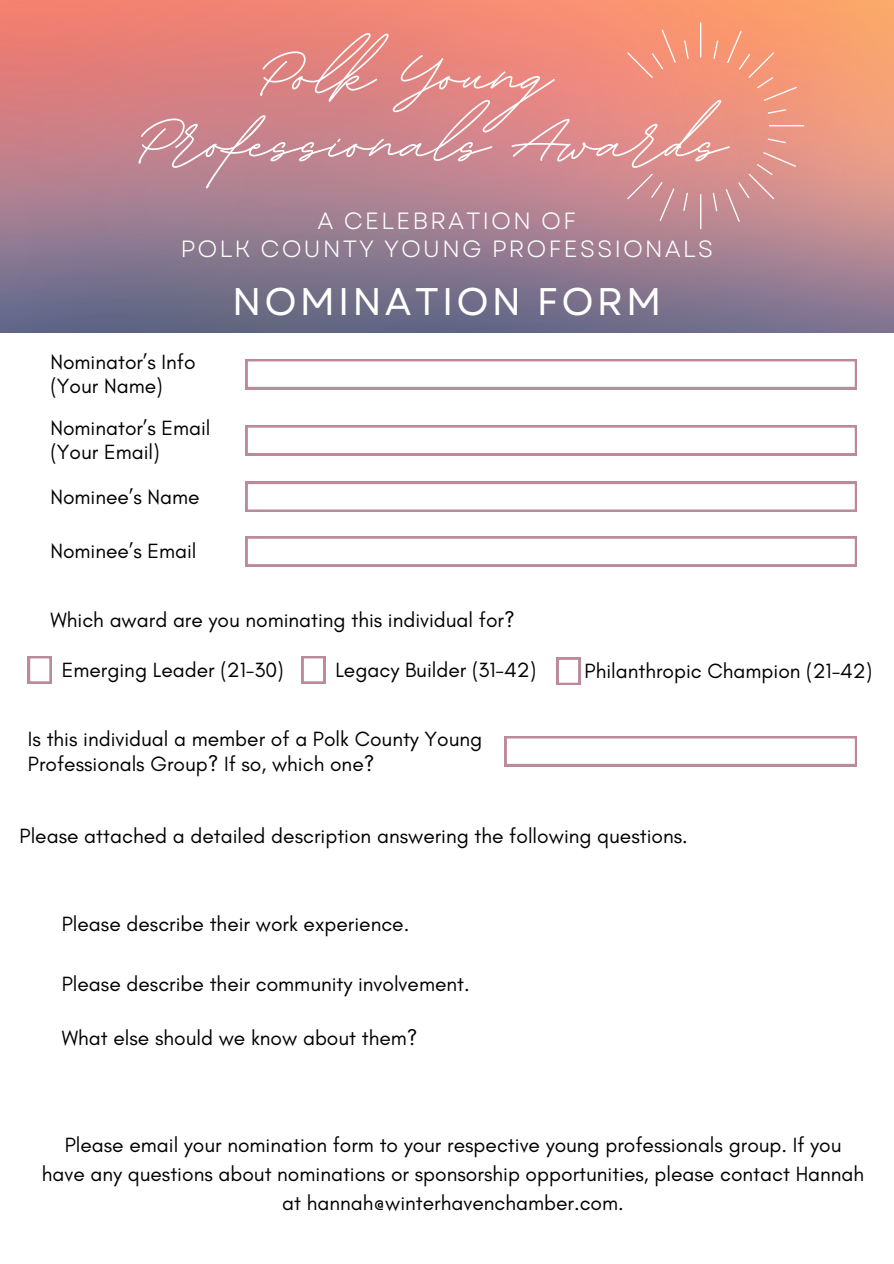
<style>
.page{position:relative;width:894px;height:1264px;background:#fff}
.page>*{position:absolute;margin:0;border:0;box-sizing:border-box;transform-origin:0 0}
.t1{font:700 108.75px "BD Script";color:#fff}
.t2{font:700 107.25px "BD Script";color:#fff}
.t3{font:38.55px "Garet";letter-spacing:.08em;color:#fff}
.t4{font:23.4px/27.2px "Garet";letter-spacing:.08em;color:#fff;text-align:center}
.t5{font:21px/24.8px "Glacial Indifference";color:#000}
</style>
<div class="page">
<img style="left:0;top:0;width:893px;height:332px">
<svg style="left:245px;top:359px;width:611px;height:30px"></svg>
<svg style="left:245px;top:425px;width:611px;height:30px"></svg>
<svg style="left:245px;top:482px;width:611px;height:29px"></svg>
<svg style="left:245px;top:536px;width:611px;height:30px"></svg>
<svg style="left:28px;top:656px;width:24px;height:27px"></svg>
<svg style="left:301px;top:656px;width:24px;height:27px"></svg>
<div style="left:556px;top:657px;width:24px;height:28px;background:#bb8b9d"></div>
<svg style="left:559px;top:659px;width:19px;height:24px"></svg>
<svg style="left:504px;top:736px;width:352px;height:30px"></svg>
<svg style="left:699px;top:194px;width:2px;height:35px"></svg>
<svg style="left:699px;top:22px;width:2px;height:36px"></svg>
<svg style="left:768px;top:125px;width:35px;height:1px"></svg>
<svg style="left:683px;top:193px;width:4px;height:18px"></svg>
<svg style="left:713px;top:40px;width:5px;height:19px"></svg>
<svg style="left:767px;top:138px;width:18px;height:5px"></svg>
<svg style="left:627px;top:30px;width:48px;height:48px"></svg>
<svg style="left:767px;top:109px;width:19px;height:5px"></svg>
<svg style="left:684px;top:40px;width:4px;height:19px"></svg>
<svg style="left:712px;top:193px;width:5px;height:18px"></svg>
<svg style="left:725px;top:152px;width:70px;height:70px"></svg>
<div style="left:726px;top:31px;width:70px;height:70px;background:#f69775"></div>
<svg style="left:627px;top:174px;width:47px;height:47px"></svg>
<p class="t2" style="left:258px;top:4px;width:295px">Polk Young</p>
<p class="t1" style="left:136px;top:70px;width:591px">Professionals Awards</p>
<h1 class="t4" style="left:180px;top:208px;width:534px">A CELEBRATION OF<br>POLK COUNTY YOUNG PROFESSIONALS</h1>
<p class="t3" style="left:232px;top:274px;width:431px">NOMINATION FORM</p>
<h1 class="t5" style="left:50px;top:349px;width:147px">Nominator’s Info (Your Name)</h1>
<h3 class="t5" style="left:50px;top:415px;width:162px">Nominator’s Email (Your Email)</h3>
<h2 class="t5" style="left:50px;top:484px;width:150px">Nominee’s Name</h2>
<p class="t5" style="left:50px;top:538px;width:147px">Nominee’s Email</p>
<p class="t5" style="left:50px;top:607px;width:465px">Which award are you nominating this individual for?</p>
<p class="t5" style="left:62px;top:657px;width:223px">Emerging Leader (21-30)</p>
<p class="t5" style="left:335px;top:657px;width:202px">Legacy Builder (31-42)</p>
<p class="t5" style="left:584px;top:658px;width:289px">Philanthropic Champion (21-42)</p>
<p class="t5" style="left:28px;top:726px;width:455px">Is this individual a member of a Polk County Young<br>Professionals Group? If so, which one?</p>
<p class="t5" style="left:20px;top:823px;width:669px">Please attached a detailed description answering the following questions.</p>
<p class="t5" style="left:62px;top:911px;width:349px">Please describe their work experience.</p>
<p class="t5" style="left:62px;top:971px;width:409px">Please describe their community involvement.</p>
<p class="t5" style="left:62px;top:1025px;width:357px">What else should we know about them?</p>
<p class="t5" style="left:42px;top:1129px;width:823px;line-height:29.2px;text-align:center">Please email your nomination form to your respective young professionals group. If you have any questions about nominations or sponsorship opportunities, please contact Hannah at hannah@winterhavenchamber.com.</p>
</div>
